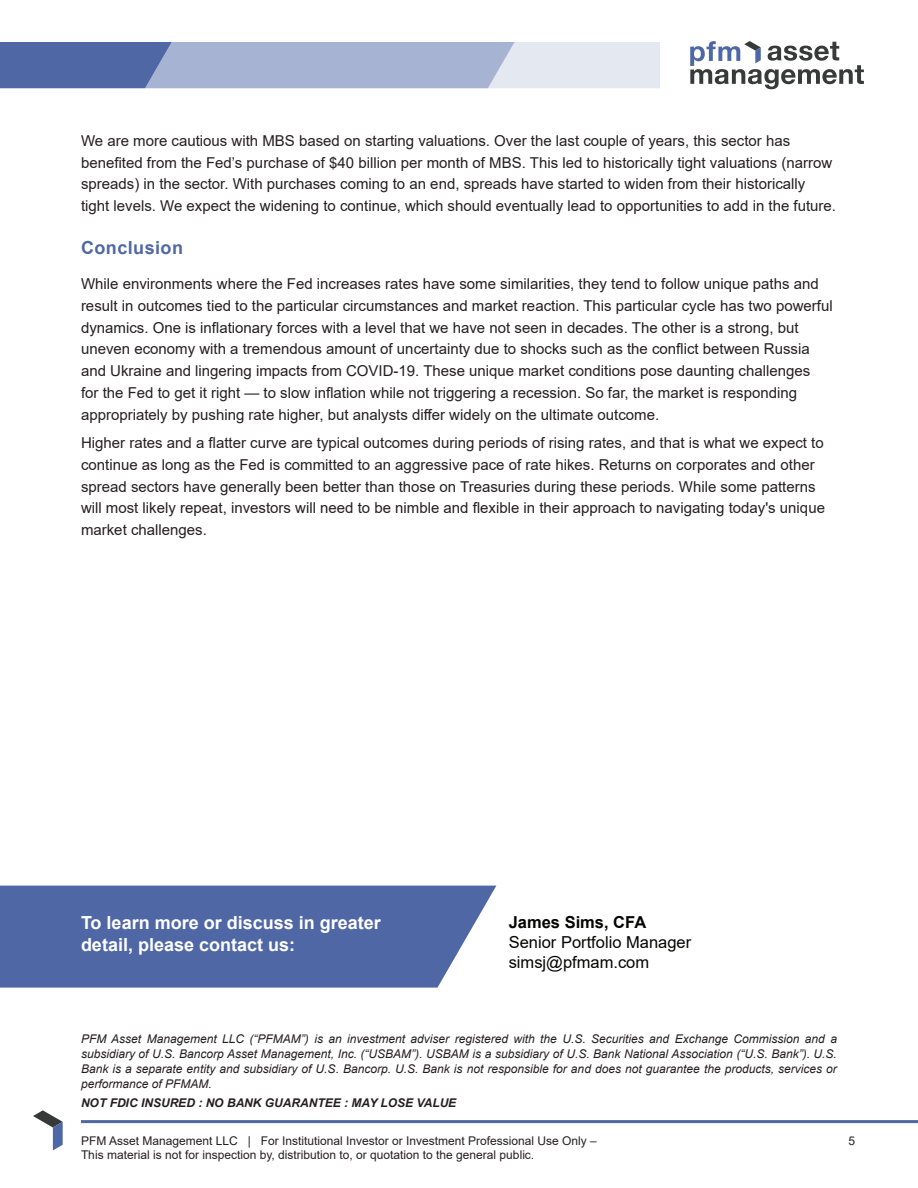
<style>
.page{position:relative;width:918px;height:1188px;background:#fff}
.page>*{position:absolute;margin:0;border:0;box-sizing:border-box;transform-origin:0 0}
.t1{font:700 18px/21.6px "Arial";color:#fff}
.t2{font:700 18px "Arial";letter-spacing:.025em;color:#4f67a5}
.t3{font:16.5px/19.8px "Arial";color:#040503}
.Body{font:15px/21.8px "Arial";color:#231f20}
.t4{font:italic 12px/15px "Arial";color:#231f20;text-align:justify}
.t5{font:12px "Arial";color:#231f20}
.t6{font:italic 700 12px "Arial";color:#231f20}
.s1{font-weight:700}
</style>
<div class="page">
<hr style="left:82px;top:1120px;width:836px;height:3px;background:#4f67a5">
<svg style="left:33px;top:1110px;width:30px;height:40px"></svg>
<svg style="left:690px;top:41px;width:174px;height:48px"></svg>
<div style="left:0;top:886px;width:496px;height:102px;background:#4f67a5"></div>
<svg style="left:0;top:42px;width:660px;height:47px;background:#a1aecf"></svg>
<p class="Body" style="left:81px;top:130px;width:757px">We are more cautious with MBS based on starting valuations. Over the last couple of years, this sector has benefited from the Fed’s purchase of $40 billion per month of MBS. This led to historically tight valuations (narrow spreads) in the sector. With purchases coming to an end, spreads have started to widen from their historically tight levels. We expect the widening to continue, which should eventually lead to opportunities to add in the future.</p>
<p class="t2" style="left:81px;top:235px;width:104px">Conclusion</p>
<p class="Body" style="left:81px;top:273px;width:753px">While environments where the Fed increases rates have some similarities, they tend to follow unique paths and result in outcomes tied to the particular circumstances and market reaction. This particular cycle has two powerful dynamics. One is inflationary forces with a level that we have not seen in decades. The other is a strong, but uneven economy with a tremendous amount of uncertainty due to shocks such as the conflict between Russia and Ukraine and lingering impacts from COVID-19. These unique market conditions pose daunting challenges<br>for the Fed to get it right — to slow inflation while not triggering a recession. So far, the market is responding appropriately by pushing rate higher, but analysts differ widely on the ultimate outcome.</p>
<p class="Body" style="left:81px;top:432px;width:746px">Higher rates and a flatter curve are typical outcomes during periods of rising rates, and that is what we expect to continue as long as the Fed is committed to an aggressive pace of rate hikes. Returns on corporates and other spread sectors have generally been better than those on Treasuries during these periods. While some patterns will most likely repeat, investors will need to be nimble and flexible in their approach to navigating today's unique market challenges.</p>
<p class="t1" style="left:81px;top:912px;width:301px">To learn more or discuss in greater detail, please contact us:</p>
<p class="t3" style="left:509px;top:913px;width:184px"><span class="s1">James Sims, CFA<br></span>Senior Portfolio Manager</p>
<p class="t3" style="left:509px;top:952px;width:142px">simsj@pfmam.com</p>
<p class="t4" style="left:81px;top:1031px;width:758px">PFM Asset Management LLC (“PFMAM”) is an investment adviser registered with the U.S. Securities and Exchange Commission and a subsidiary of U.S. Bancorp Asset Management, Inc. (“USBAM”). USBAM is a subsidiary of U.S. Bank National Association (“U.S. Bank”). U.S.<br>Bank is a separate entity and subsidiary of U.S. Bancorp. U.S. Bank is not responsible for and does not guarantee the products, services or performance of PFMAM.</p>
<p class="t6" style="left:81px;top:1095px;width:377px">NOT FDIC INSURED : NO BANK GUARANTEE : MAY LOSE VALUE</p>
<p class="t5" style="left:81px;top:1132px;width:517px">PFM Asset Management LLC | For Institutional Investor or Investment Professional Use Only –</p>
<p class="t5" style="left:849px;top:1132px;width:8px">5</p>
<p class="t5" style="left:81px;top:1147px;width:455px">This material is not for inspection by, distribution to, or quotation to the general public.</p>
</div>
